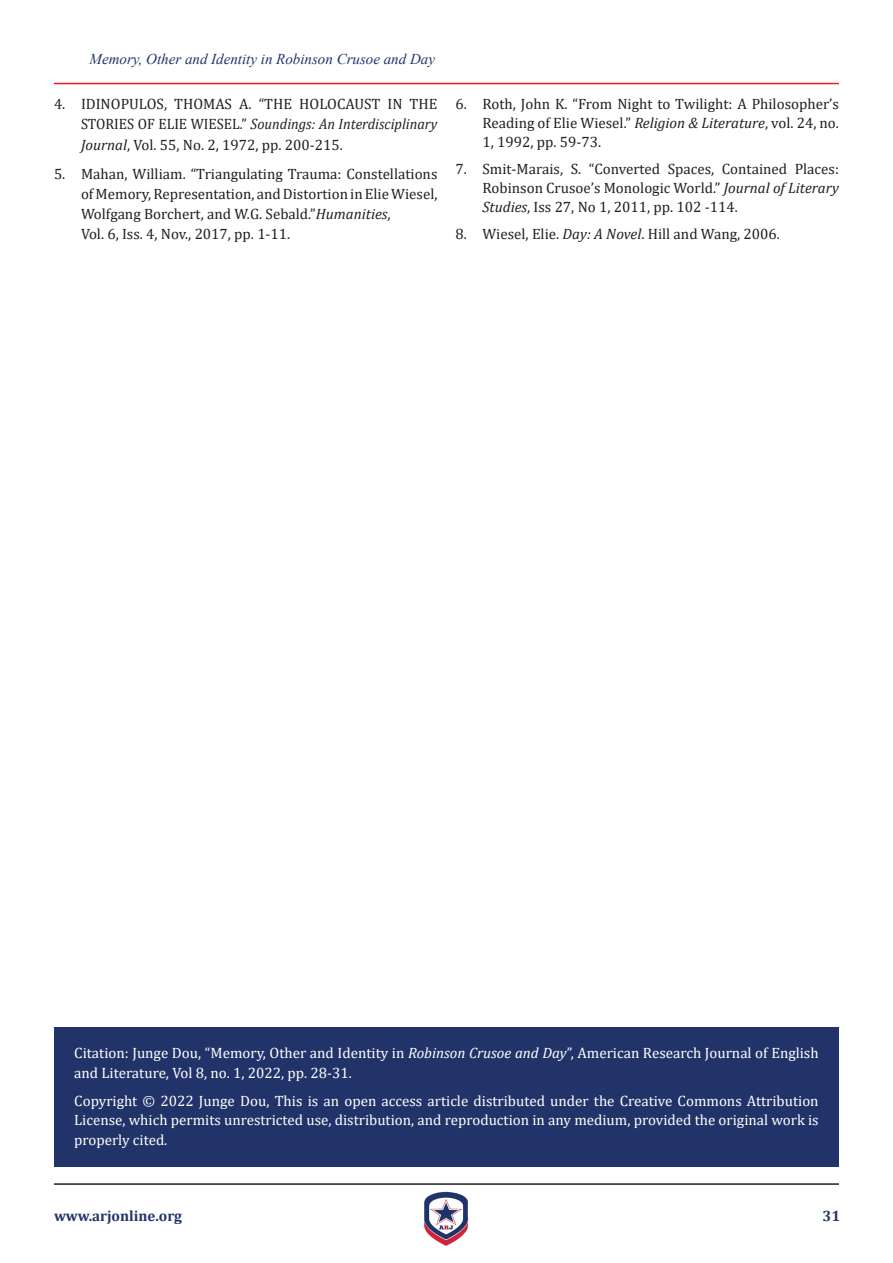
<style>
.page{position:relative;width:893px;height:1263px;background:#fff}
.page>*{position:absolute;margin:0;border:0;box-sizing:border-box;transform-origin:0 0}
.t1{font:15px/20.2px "Cambria";color:#231f20;text-align:justify}
.t2{font:15px/19.5px "Cambria";color:#fff}
.t3{font:italic 15px "Times New Roman";color:#213368}
.t4{font:700 15px "Cambria";color:#213368}
.s1{font-style:italic}
</style>
<div class="page">
<img style="left:424px;top:1191px;width:45px;height:55px">
<hr style="left:54px;top:1183px;width:785px;height:2px;background:#231f20">
<hr style="left:54px;top:83px;width:785px;height:1px;background:#ed1c24">
<div style="left:54px;top:1027px;width:785px;height:140px;background:#213368"></div>
<p class="t3" style="left:90px;top:49px;width:347px">Memory, Other and Identity in Robinson Crusoe and Day</p>
<p class="t1" style="left:81px;top:94px;width:358px;text-indent:-27px">4. IDINOPULOS, THOMAS A. “THE HOLOCAUST IN THE STORIES OF ELIE WIESEL.” <span class="s1">Soundings: An Interdisciplinary Journal</span>, Vol. 55, No. 2, 1972, pp. 200-215.</p>
<p class="t1" style="left:81px;top:163px;width:358px;text-align:left;text-indent:-27px">5. Mahan, William. “Triangulating Trauma: Constellations of Memory, Representation, and Distortion in Elie Wiesel, Wolfgang Borchert, and W.G. Sebald.”<span class="s1">Humanities</span>,<br>Vol. 6, Iss. 4, Nov., 2017, pp. 1-11.</p>
<p class="t1" style="left:482px;top:95px;width:358px;line-height:18.8px;text-indent:-27px">6. Roth, John K. “From Night to Twilight: A Philosopher’s Reading of Elie Wiesel.” <span class="s1">Religion &amp; Literature</span>, vol. 24, no.<br>1, 1992, pp. 59-73.</p>
<p class="t1" style="left:482px;top:160px;width:358px;line-height:18.8px;text-indent:-27px">7. Smit-Marais, S. “Converted Spaces, Contained Places:<br>Robinson Crusoe’s Monologic World.” <span class="s1">Journal of Literary Studies</span>, Iss 27, No 1, 2011, pp. 102 -114.</p>
<p class="t1" style="left:455px;top:224px;width:326px">8. Wiesel, Elie. <span class="s1">Day: A Novel</span>. Hill and Wang, 2006.</p>
<p class="t2" style="left:74px;top:1043px;width:746px">Citation: Junge Dou, “Memory, Other and Identity in <span class="s1">Robinson Crusoe and Day</span>”, American Research Journal of English and Literature, Vol 8, no. 1, 2022, pp. 28-31.</p>
<p class="t2" style="left:74px;top:1091px;width:746px;text-align:justify">Copyright © 2022 Junge Dou, This is an open access article distributed under the Creative Commons Attribution License, which permits unrestricted use, distribution, and reproduction in any medium, provided the original work is properly cited.</p>
<p class="t4" style="left:54px;top:1205px;width:130px">www.arjonline.org</p>
<p class="t4" style="left:822px;top:1205px;width:19px">31</p>
</div>
